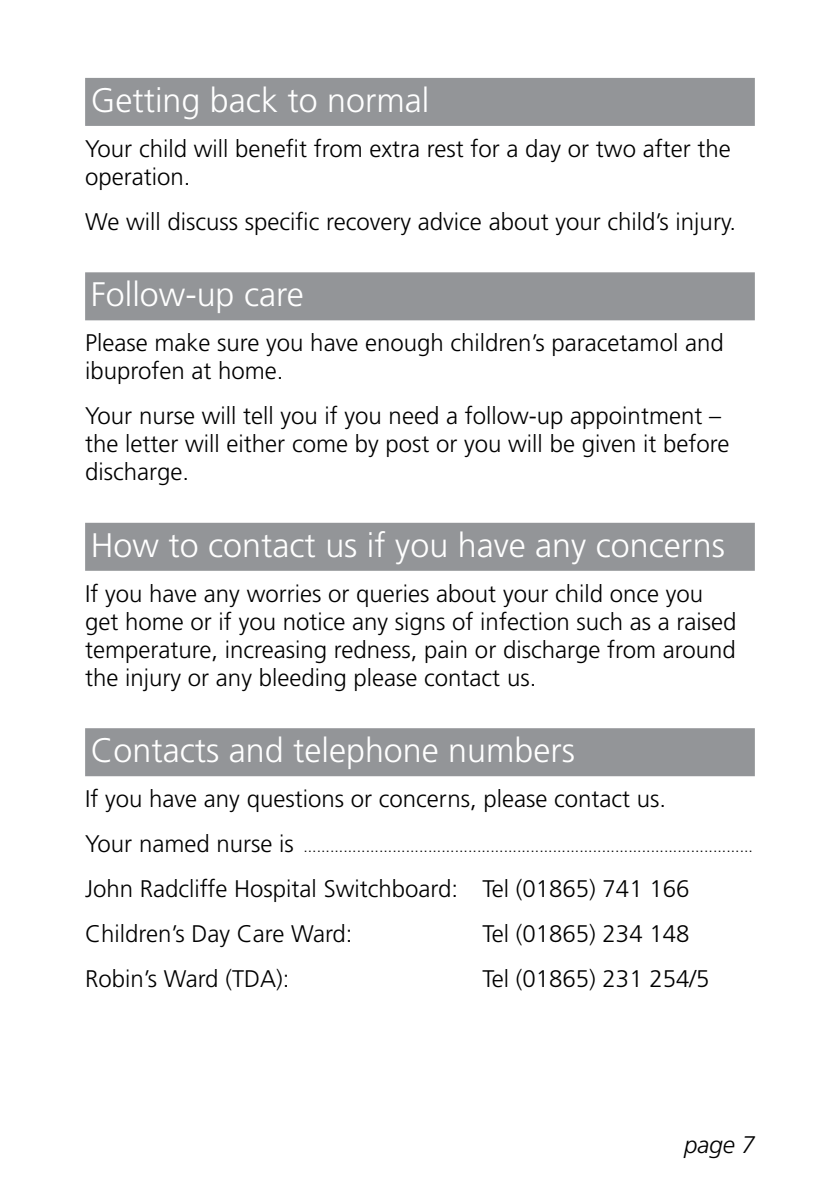
<style>
.page{position:relative;width:840px;height:1191px;background:#fff}
.page>*{position:absolute;margin:0;border:0;box-sizing:border-box;transform-origin:0 0}
.t1{font:300 34px "Frutiger";color:#fff}
.t2{font:300 24px/28px "Frutiger";color:#000}
.t3{font:italic 300 24px "Frutiger";color:#000}
.t4{font:300 16px "Frutiger";color:#000}
.s1{font-size:24px}
</style>
<div class="page">
<div style="left:85px;top:78px;width:669px;height:48px;background:#939598"></div>
<div style="left:85px;top:272px;width:669px;height:48px;background:#939598"></div>
<div style="left:85px;top:523px;width:669px;height:48px;background:#939598"></div>
<div style="left:85px;top:728px;width:669px;height:48px;background:#939598"></div>
<h1 class="t1" style="left:91px;top:81px;width:340px">Getting back to normal</h1>
<p class="t2" style="left:85px;top:134px;width:646px">Your child will benefit from extra rest for a day or two after the operation.</p>
<p class="t2" style="left:85px;top:207px;width:652px">We will discuss specific recovery advice about your child’s injury.</p>
<h1 class="t1" style="left:91px;top:275px;width:214px">Follow-up care</h1>
<p class="t2" style="left:85px;top:329px;width:639px">Please make sure you have enough children’s paracetamol and ibuprofen at home.</p>
<p class="t2" style="left:85px;top:402px;width:645px">Your nurse will tell you if you need a follow-up appointment – the letter will either come by post or you will be given it before discharge.</p>
<h1 class="t1" style="left:91px;top:525px;width:635px">How to contact us if you have any concerns</h1>
<p class="t2" style="left:85px;top:579px;width:652px">If you have any worries or queries about your child once you get home or if you notice any signs of infection such as a raised temperature, increasing redness, pain or discharge from around the injury or any bleeding please contact us.</p>
<h1 class="t1" style="left:91px;top:731px;width:485px">Contacts and telephone numbers</h1>
<p class="t2" style="left:85px;top:784px;width:582px">If you have any questions or concerns, please contact us.</p>
<p class="t4" style="left:85px;top:837px;width:669px"><span class="s1">Your named nurse is</span> .....................................................................................................</p>
<p class="t2" style="left:85px;top:866px;width:605px;line-height:45px">John Radcliffe Hospital Switchboard: Tel (01865) 741 166<br>Children’s Day Care Ward:</p>
<p class="t2" style="left:482px;top:919px;width:208px">Tel (01865) 234 148</p>
<p class="t2" style="left:85px;top:964px;width:206px">Robin’s Ward (TDA):</p>
<p class="t2" style="left:482px;top:964px;width:228px">Tel (01865) 231 254/5</p>
<p class="t3" style="left:683px;top:1131px;width:72px">page 7</p>
</div>
